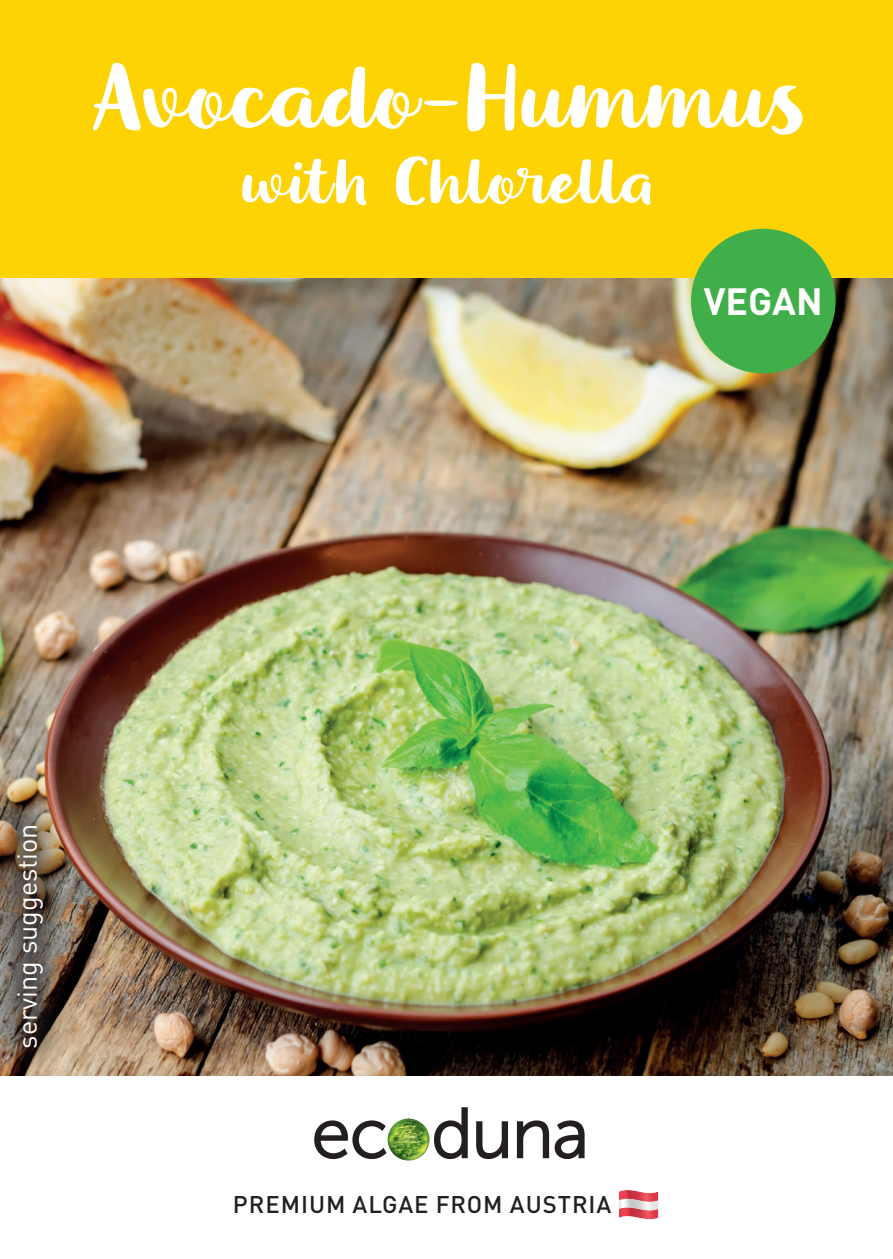
<style>
.page{position:relative;width:893px;height:1259px;background:#fff}
.page>*{position:absolute;margin:0;border:0;box-sizing:border-box;transform-origin:0 0}
.t1{font:87px "Dessert Menu Script";color:#fff}
.t2{font:63px "Dessert Menu Script";color:#fff}
.t3{font:700 37.5px "DIN Pro";color:#fff}
.t4{font:27px "DIN Pro";color:#fff}
.t5{font:500 23.7px "DIN Pro";letter-spacing:.04em;color:#231f20}
</style>
<div class="page">
<img style="left:0;top:277px;width:893px;height:799px">
<div style="left:0;top:0;width:893px;height:277px;background:#fed304"></div>
<div style="left:691px;top:229px;width:145px;height:144px;background:#40ae49;border-radius:50%"></div>
<svg style="left:619px;top:1190px;width:40px;height:29px"></svg>
<svg style="left:314px;top:1120px;width:72px;height:39px"></svg>
<svg style="left:434px;top:1107px;width:34px;height:52px"></svg>
<svg style="left:476px;top:1121px;width:32px;height:38px"></svg>
<svg style="left:517px;top:1120px;width:32px;height:38px"></svg>
<svg style="left:555px;top:1120px;width:30px;height:39px"></svg>
<img style="left:387px;top:1118px;width:43px;height:42px;border-radius:21px">
<img style="left:0;top:795px;width:74px;height:281px">
<h1 class="t1" style="left:90px;top:47px;width:714px">Avocado-Hummus</h1>
<h2 class="t2" style="left:242px;top:145px;width:410px">with Chlorella</h2>
<h3 class="t3" style="left:704px;top:270px;width:121px">VEGAN</h3>
<p class="t4" style="left:6px;top:1049px;width:227px;rotate:-90deg">serving suggestion</p>
<p class="t5" style="left:233px;top:1185px;width:380px">PREMIUM ALGAE FROM AUSTRIA</p>
</div>
